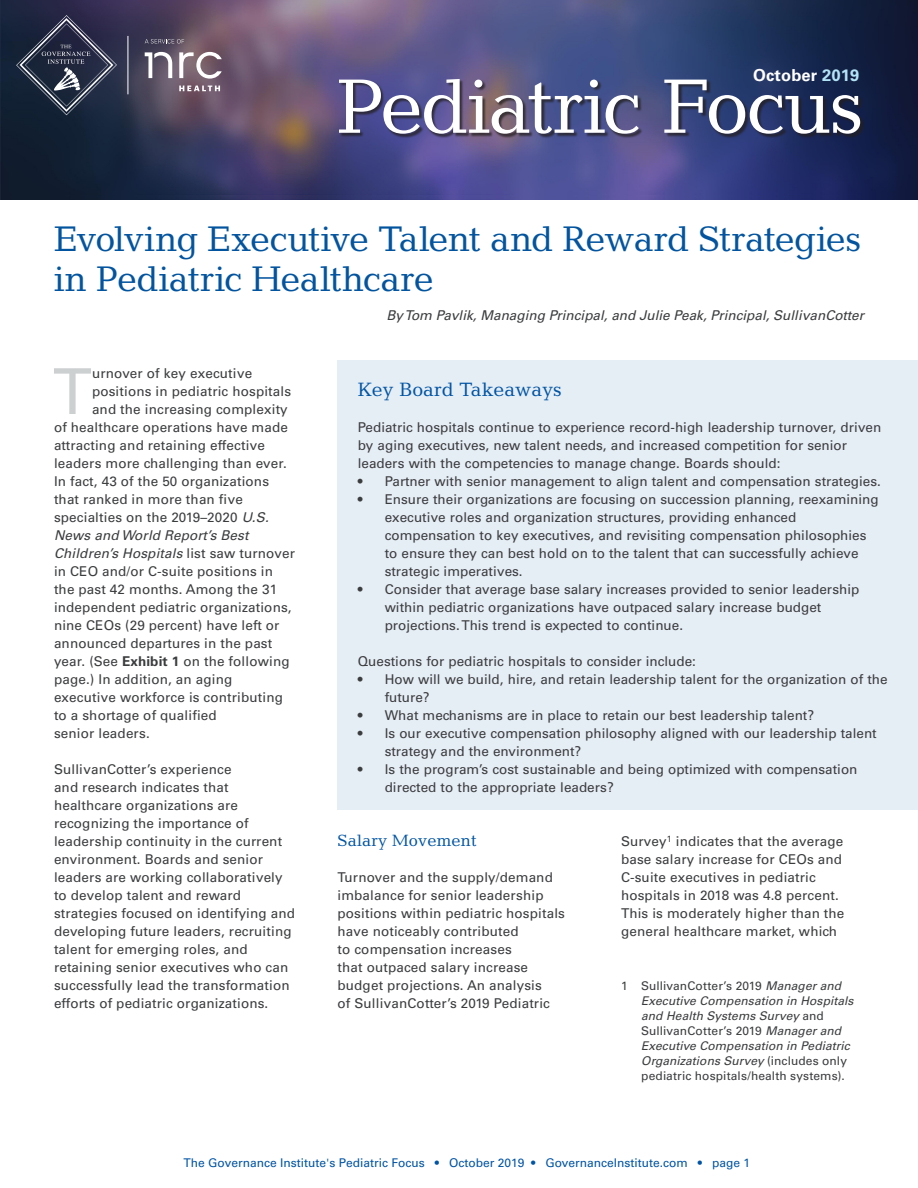
<style>
.page{position:relative;width:918px;height:1188px;background:#fff}
.page>*{position:absolute;margin:0;border:0;box-sizing:border-box;transform-origin:0 0}
.t1{font:78px "Candida Std";letter-spacing:-.035em;color:#fff}
.firstParagraph{font:63.3px "Univers LT Std";color:#ccd0d1}
.t2{font:36px/40.5px "Candida Std";letter-spacing:-.025em;color:#03549f}
.Key_board_takeaways{font:19.5px "Candida Std";color:#0054a4}
.firstParagraph-2{font:16.5px "Candida Std";letter-spacing:.01em;color:#0054a4}
.body{font:700 16.5px "Univers LT Std";letter-spacing:.01em;color:#fff}
.firstParagraph-3{font:13.5px/18px "Univers LT Std";letter-spacing:.01em;color:#3b3c3e}
.Paragraph_Style_1{font:13.5px/18px "Univers LT Std";color:#3b3c3e}
.Byline{font:italic 13.5px "Univers LT Std";color:#3b3c3e}
.firstParagraph-4{font:italic 13.5px "Univers LT Std";letter-spacing:.01em;color:#3b3c3e}
.footnote{font:italic 12px/15px "Univers LT Std";letter-spacing:.005em;color:#3b3c3e}
.t3{font:12px "Univers LT Std";color:#0054a4}
.s1{color:#b3e3f6}
.s2{font-style:italic}
.s3{font-style:normal}
.s4{font-weight:700}
</style>
<div class="page">
<img style="left:0;top:194px;width:918px;height:6px">
<img style="left:0;top:0;width:918px;height:194px">
<div style="left:338px;top:360px;width:580px;height:450px;background:#e5edf5"></div>
<div style="left:340px;top:80px;width:524px;height:58px;background:#231f20;opacity:.75"></div>
<hr style="left:128px;top:36px;width:1px;height:58px;background:#fff">
<svg style="left:179px;top:86px;width:41px;height:5px"></svg>
<svg style="left:179px;top:52px;width:43px;height:27px"></svg>
<svg style="left:145px;top:52px;width:27px;height:26px"></svg>
<svg style="left:145px;top:39px;width:39px;height:5px"></svg>
<svg style="left:16px;top:15px;width:101px;height:100px;background:#333b50"></svg>
<p class="body" style="left:753px;top:65px;width:108px">October <span class="s1">2019</span></p>
<h1 class="t1" style="left:337px;top:62px;width:529px">Pediatric Focus</h1>
<h1 class="t2" style="left:54px;top:219px;width:809px">Evolving Executive Talent and Reward Strategies in Pediatric Healthcare</h1>
<p class="Byline" style="left:387px;top:308px;width:482px">By Tom Pavlik,Managing Principal,and Julie Peak,Principal,SullivanCotter</p>
<p class="firstParagraph" style="left:53px;top:354px;width:40px">T</p>
<p class="firstParagraph-3" style="left:92px;top:364px;width:162px">urnover of key executive</p>
<p class="firstParagraph-3" style="left:92px;top:382px;width:201px">positions in pediatric hospitals</p>
<p class="firstParagraph-3" style="left:92px;top:400px;width:197px">and the increasing complexity</p>
<p class="firstParagraph-3" style="left:54px;top:418px;width:236px">of healthcare operations have made</p>
<p class="firstParagraph-3" style="left:54px;top:436px;width:213px">attracting and retaining effective</p>
<p class="firstParagraph-3" style="left:54px;top:454px;width:235px">leaders more challenging than ever.</p>
<p class="firstParagraph-3" style="left:54px;top:472px;width:217px">In fact, 43 of the 50 organizations</p>
<p class="firstParagraph-3" style="left:54px;top:490px;width:190px">that ranked in more than five</p>
<p class="firstParagraph-3" style="left:54px;top:508px;width:216px">specialties on the 2019–2020 <span class="s2">U.S.</span></p>
<p class="firstParagraph-4" style="left:54px;top:527px;width:196px">News and World Report’s Best</p>
<p class="firstParagraph-4" style="left:54px;top:545px;width:242px">Children’s Hospitals <span class="s3">list saw turnover</span></p>
<p class="firstParagraph-3" style="left:54px;top:562px;width:220px">in CEO and/or C-suite positions in</p>
<p class="firstParagraph-3" style="left:54px;top:580px;width:225px">the past 42 months. Among the 31</p>
<p class="firstParagraph-3" style="left:54px;top:598px;width:239px">independent pediatric organizations,</p>
<p class="firstParagraph-3" style="left:54px;top:616px;width:227px">nine CEOs (29 percent) have left or</p>
<p class="firstParagraph-3" style="left:54px;top:634px;width:220px">announced departures in the past</p>
<p class="firstParagraph-3" style="left:54px;top:652px;width:237px">year. (See <span class="s4">Exhibit 1</span> on the following</p>
<p class="firstParagraph-3" style="left:54px;top:670px;width:180px">page.) In addition, an aging</p>
<p class="firstParagraph-3" style="left:54px;top:688px;width:231px">executive workforce is contributing</p>
<p class="firstParagraph-3" style="left:54px;top:706px;width:164px">to a shortage of qualified</p>
<p class="firstParagraph-3" style="left:54px;top:724px;width:97px">senior leaders.</p>
<p class="firstParagraph-3" style="left:54px;top:760px;width:243px">SullivanCotter’s experience<br>and research indicates that healthcare organizations are recognizing the importance of leadership continuity in the current environment. Boards and senior leaders are working collaboratively to develop talent and reward strategies focused on identifying and developing future leaders, recruiting talent for emerging roles, and retaining senior executives who can successfully lead the transformation efforts of pediatric organizations.</p>
<p class="Key_board_takeaways" style="left:358px;top:378px;width:206px">Key Board Takeaways</p>
<p class="Paragraph_Style_1" style="left:358px;top:418px;width:525px">Pediatric hospitals continue to experience record-high leadership turnover, driven by aging executives, new talent needs, and increased competition for senior leaders with the competencies to manage change. Boards should:</p>
<p class="firstParagraph-3" style="left:358px;top:472px;width:525px">• Partner with senior management to align talent and compensation strategies.</p>
<p class="firstParagraph-3" style="left:385px;top:490px;width:496px;text-indent:-27px">• Ensure their organizations are focusing on succession planning, reexamining executive roles and organization structures, providing enhanced compensation to key executives, and revisiting compensation philosophies to ensure they can best hold on to the talent that can successfully achieve strategic imperatives.</p>
<p class="firstParagraph-3" style="left:385px;top:580px;width:476px;text-indent:-27px">• Consider that average base salary increases provided to senior leadership within pediatric organizations have outpaced salary increase budget projections. This trend is expected to continue.</p>
<p class="Paragraph_Style_1" style="left:358px;top:652px;width:340px">Questions for pediatric hospitals to consider include:</p>
<p class="firstParagraph-3" style="left:385px;top:670px;width:504px;text-indent:-27px">• How will we build, hire, and retain leadership talent for the organization of the future?</p>
<p class="firstParagraph-3" style="left:358px;top:706px;width:458px">• What mechanisms are in place to retain our best leadership talent?</p>
<p class="firstParagraph-3" style="left:385px;top:724px;width:494px;text-indent:-27px">• Is our executive compensation philosophy aligned with our leadership talent strategy and the environment?</p>
<p class="firstParagraph-3" style="left:385px;top:760px;width:474px;text-indent:-27px">• Is the program’s cost sustainable and being optimized with compensation directed to the appropriate leaders?</p>
<p class="firstParagraph-2" style="left:338px;top:831px;width:141px">Salary Movement</p>
<p class="firstParagraph-3" style="left:338px;top:868px;width:229px">Turnover and the supply/demand imbalance for senior leadership positions within pediatric hospitals have noticeably contributed<br>to compensation increases<br>that outpaced salary increase budget projections. An analysis<br>of SullivanCotter’s 2019 Pediatric</p>
<p class="firstParagraph-3" style="left:621px;top:832px;width:225px">Survey<sup>1</sup> indicates that the average base salary increase for CEOs and C-suite executives in pediatric hospitals in 2018 was 4.8 percent.<br>This is moderately higher than the general healthcare market, which</p>
<p class="footnote" style="left:641px;top:978px;width:214px;text-indent:-20px"><span class="s3">1 SullivanCotter’s 2019</span> Manager and Executive Compensation in Hospitals and Health Systems Survey <span class="s3">and SullivanCotter’s 2019</span> Manager and Executive Compensation in Pediatric Organizations Survey <span class="s3">(includes only pediatric hospitals/health systems).</span></p>
<p class="t3" style="left:184px;top:1156px;width:568px">The Governance Institute's Pediatric Focus • October 2019 • GovernanceInstitute.com • page 1</p>
</div>
